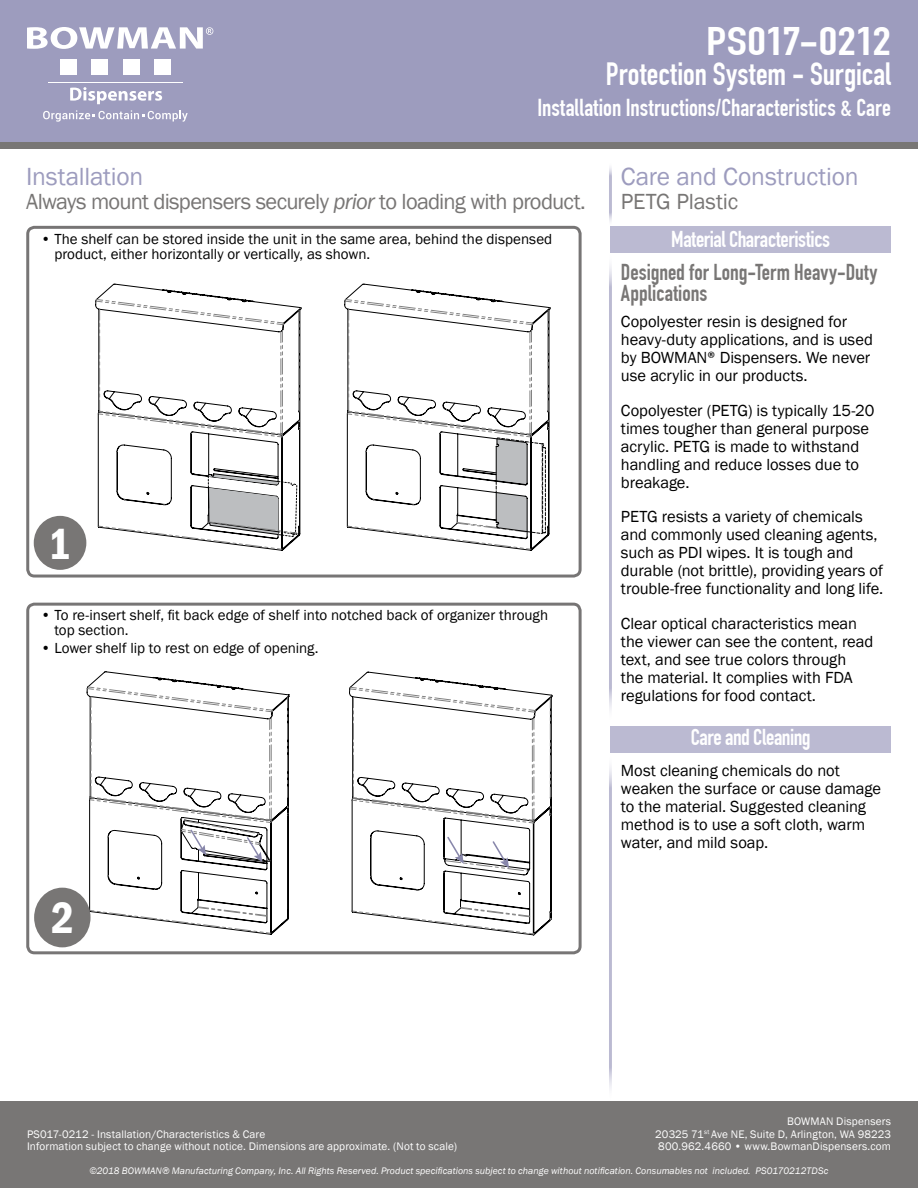
<style>
.page{position:relative;width:918px;height:1188px;background:#fff}
.page>*{position:absolute;margin:0;border:0;box-sizing:border-box;transform-origin:0 0}
.t1{font:600 condensed 45px "Franklin Gothic";color:#fff}
.t2{font:700 39px "DIN Condensed";letter-spacing:-.005em;color:#fff;scale:1.28 1}
.t3{font:700 31.5px "DIN Condensed";letter-spacing:.005em;color:#fff}
.t4{font:25.5px "Franklin Gothic";letter-spacing:-.01em;color:#9d9cbe}
.t5{font:700 24px "DIN Condensed";letter-spacing:.005em;color:#fff}
.t6{font:22.5px "Franklin Gothic";letter-spacing:-.035em;color:#787675}
.t7{font:700 22.5px/21px "DIN Condensed";color:#787675}
.t8{font:700 22.5px "DIN Condensed";letter-spacing:-.02em;color:#fff}
.t9{font:22.5px "Franklin Gothic";letter-spacing:-.005em;color:#787675}
.t10{font:16.5px/18px "Franklin Gothic";letter-spacing:-.005em;color:#000}
.t11{font:15px/15px "Franklin Gothic";color:#000}
.t12{font:11.25px/12.8px "Franklin Gothic";letter-spacing:.01em;color:#fff}
.t13{font:italic 9.75px "Franklin Gothic";letter-spacing:.005em;color:#fff}
.s1{font-style:italic}
.s2{font-family:"Calibri"}
</style>
<div class="page">
<div style="left:0;top:0;width:918px;height:148px;background:#787675"></div>
<div style="left:0;top:1101px;width:918px;height:87px;background:#787675"></div>
<div style="left:0;top:0;width:918px;height:142px;background:#9d9cbe"></div>
<svg style="left:27px;top:27px;width:186px;height:22px"></svg>
<div style="left:60px;top:59px;width:17px;height:16px;background:#fff"></div>
<div style="left:92px;top:59px;width:16px;height:16px;background:#fff"></div>
<div style="left:123px;top:59px;width:17px;height:16px;background:#fff"></div>
<div style="left:154px;top:59px;width:17px;height:16px;background:#fff"></div>
<hr style="left:49px;top:82px;width:134px;height:1px;background:#fff">
<svg style="left:70px;top:87px;width:92px;height:17px"></svg>
<svg style="left:43px;top:110px;width:145px;height:12px"></svg>
<div style="left:26px;top:226px;width:556px;height:352px;border:3px solid #777575;border-radius:7px"></div>
<div style="left:26px;top:603px;width:556px;height:351px;border:3px solid #777575;border-radius:7px"></div>
<svg style="left:350px;top:671px;width:203px;height:265px"></svg>
<svg style="left:550px;top:696px;width:3px;height:103px"></svg>
<svg style="left:349px;top:687px;width:187px;height:137px"></svg>
<svg style="left:352px;top:907px;width:183px;height:28px"></svg>
<svg style="left:550px;top:912px;width:2px;height:8px"></svg>
<svg style="left:444px;top:835px;width:85px;height:38px"></svg>
<svg style="left:88px;top:671px;width:202px;height:264px"></svg>
<svg style="left:287px;top:695px;width:3px;height:103px"></svg>
<svg style="left:287px;top:806px;width:2px;height:10px"></svg>
<svg style="left:89px;top:906px;width:182px;height:28px"></svg>
<svg style="left:87px;top:686px;width:186px;height:176px"></svg>
<svg style="left:345px;top:283px;width:188px;height:268px"></svg>
<svg style="left:344px;top:299px;width:207px;height:251px"></svg>
<svg style="left:96px;top:283px;width:206px;height:268px"></svg>
<svg style="left:299px;top:308px;width:3px;height:105px"></svg>
<svg style="left:95px;top:299px;width:189px;height:138px"></svg>
<svg style="left:98px;top:473px;width:199px;height:77px"></svg>
<div style="left:34px;top:516px;width:52px;height:54px;background:#787675;border-radius:50%"></div>
<div style="left:34px;top:888px;width:57px;height:59px;background:#787675;border-radius:50%"></div>
<hr style="left:609px;top:164px;width:3px;height:61px;background:#bbbad2">
<hr style="left:609px;top:255px;width:3px;height:466px;background:#bbbad2">
<hr style="left:609px;top:756px;width:3px;height:344px;background:#bbbad2">
<div style="left:610px;top:226px;width:281px;height:27px;background:#bbbad2"></div>
<div style="left:610px;top:726px;width:281px;height:27px;background:#bbbad2"></div>
<h2 class="t2" style="left:706px;top:18px;width:146px">PS017-0212</h2>
<h3 class="t3" style="left:606px;top:56px;width:287px">Protection System - Surgical</h3>
<h3 class="t5" style="left:537px;top:94px;width:355px">Installation Instructions/Characteristics &amp; Care</h3>
<h3 class="t4" style="left:26px;top:161px;width:119px">Installation</h3>
<h3 class="t4" style="left:621px;top:161px;width:239px">Care and Construction</h3>
<h3 class="t6" style="left:26px;top:188px;width:561px">Always mount dispensers securely <span class="s1">prior</span> to loading with product.</h3>
<h3 class="t9" style="left:621px;top:188px;width:119px">PETG Plastic</h3>
<h3 class="t8" style="left:671px;top:226px;width:160px">Material Characteristics</h3>
<p class="t11" style="left:54px;top:232px;width:499px;text-indent:-14px">• The shelf can be stored inside the unit in the same area, behind the dispensed product, either horizontally or vertically, as shown.</p>
<h1 class="t1" style="left:48px;top:514px;width:24px">1</h1>
<p class="t11" style="left:54px;top:608px;width:495px;text-indent:-14px">• To re-insert shelf, fit back edge of shelf into notched back of organizer through top section.</p>
<p class="t11" style="left:41px;top:641px;width:279px">• Lower shelf lip to rest on edge of opening.</p>
<h1 class="t1" style="left:51px;top:888px;width:24px">2</h1>
<p class="t12" style="left:27px;top:1128px;width:432px">PS017-0212 - Installation/Characteristics &amp; Care<br>Information subject to change without notice. Dimensions are approximate. (Not to scale)</p>
<h3 class="t7" style="left:621px;top:262px;width:258px">Designed for Long-Term Heavy-Duty<br>Applications</h3>
<p class="t10" style="left:621px;top:313px;width:253px">Copolyester resin is designed for heavy-duty applications, and is used by BOWMAN<span class="s2">®</span> Dispensers. We never use acrylic in our products.</p>
<p class="t10" style="left:621px;top:402px;width:255px">Copolyester (PETG) is typically 15-20 times tougher than general purpose acrylic. PETG is made to withstand handling and reduce losses due to breakage.</p>
<p class="t10" style="left:621px;top:508px;width:264px">PETG resists a variety of chemicals and commonly used cleaning agents, such as PDI wipes. It is tough and durable (not brittle), providing years of trouble-free functionality and long life.</p>
<p class="t10" style="left:621px;top:615px;width:254px">Clear optical characteristics mean the viewer can see the content, read text, and see true colors through<br>the material. It complies with FDA regulations for food contact.</p>
<h3 class="t8" style="left:691px;top:724px;width:121px">Care and Cleaning</h3>
<p class="t10" style="left:621px;top:762px;width:262px">Most cleaning chemicals do not weaken the surface or cause damage to the material. Suggested cleaning method is to use a soft cloth, warm water, and mild soap.</p>
<p class="t12" style="left:655px;top:1115px;width:237px;text-align:justify;text-indent:132px">BOWMAN Dispensers 20325 71<sup>st</sup> Ave NE, Suite D, Arlington, WA 98223<br>800.962.4660 • www.BowmanDispensers.com</p>
<p class="t13" style="left:89px;top:1164px;width:741px">©2018 BOWMAN® Manufacturing Company, Inc. All Rights Reserved. Product specifications subject to change without notification. Consumables not included. PS0170212TDSc</p>
</div>
